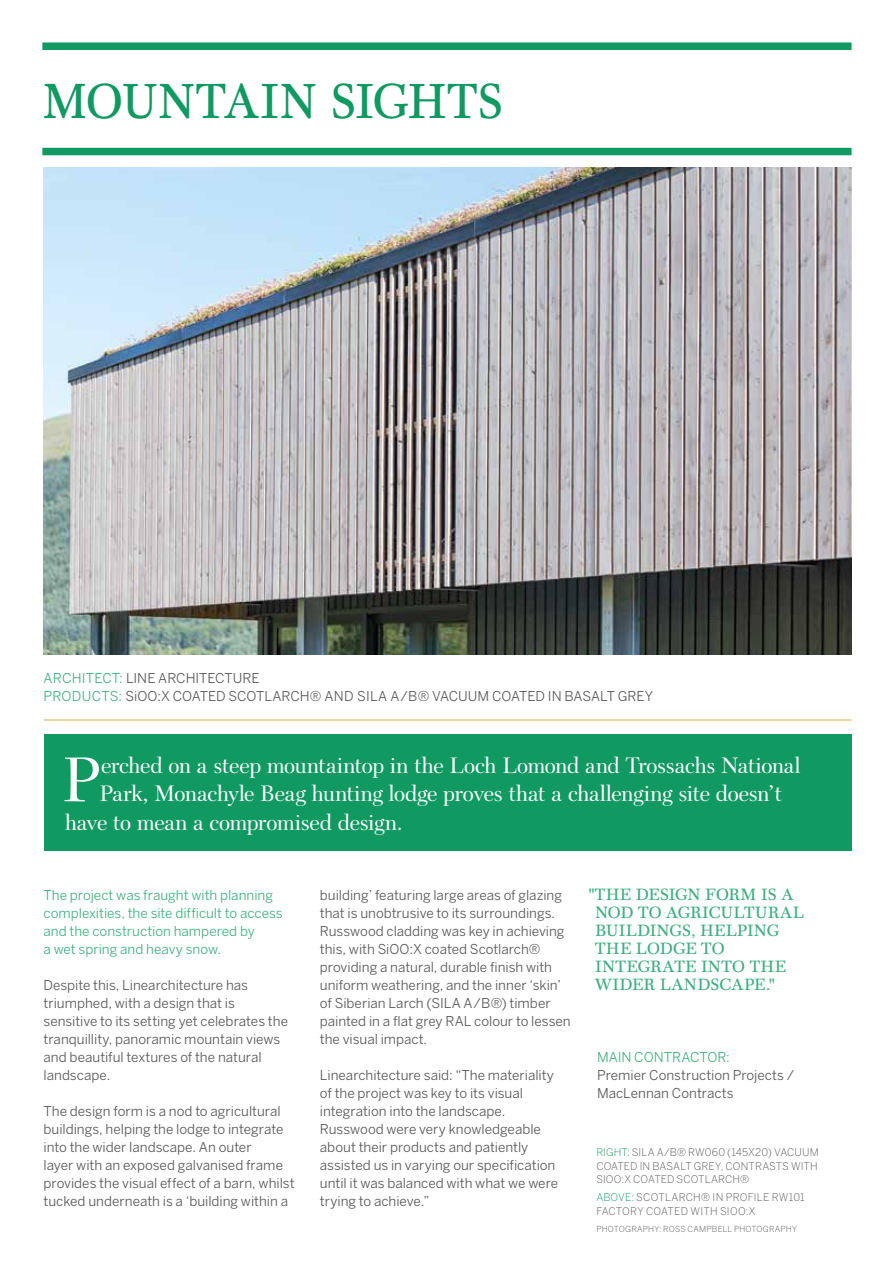
<style>
.page{position:relative;width:893px;height:1263px;background:#fff}
.page>*{position:absolute;margin:0;border:0;box-sizing:border-box;transform-origin:0 0}
.t1{font:63.75px "Scotch FB Display";color:#fff}
.t2{font:49.5px "Scotch FB Text";letter-spacing:-.015em;color:#119962;scale:.95 1}
.t3{font:22.5px "Scotch FB Display";letter-spacing:-.01em;color:#fff}
.t4{font:16.5px/18px "Scotch FB Text";letter-spacing:.015em;color:#41ae82}
.t5{font:13.5px/18px "Benton Sans";color:#575756}
.t6{font:13.5px/18px "Benton Sans";color:#41ae82}
.t7{font:300 10.5px/13.5px "Benton Sans";letter-spacing:.01em;color:#575756;text-align:justify}
.t8{font:300 8.25px "Benton Sans";letter-spacing:.025em;color:#575756}
.s1{color:#41ae82}
.s2{color:#119962}
</style>
<div class="page">
<img style="left:44px;top:167px;width:807px;height:488px">
<div style="left:42px;top:42px;width:810px;height:8px;background:#119962"></div>
<div style="left:42px;top:148px;width:810px;height:7px;background:#119962"></div>
<div style="left:44px;top:734px;width:808px;height:117px;background:#119962"></div>
<hr style="left:44px;top:719px;width:808px;height:2px;background:#e3cc87">
<h2 class="t2" style="left:42px;top:73px;width:487px">MOUNTAIN SIGHTS</h2>
<p class="t5" style="left:44px;top:669px;width:611px"><span class="s1">ARCHITECT:</span> LINE ARCHITECTURE<br><span class="s1">PRODUCTS:</span> SiOO:X COATED SCOTLARCH® AND SILA A/B® VACUUM COATED IN BASALT GREY</p>
<h1 class="t1" style="left:62px;top:743px;width:40px">P</h1>
<h3 class="t3" style="left:101px;top:752px;width:701px">erched on a steep mountaintop in the Loch Lomond and Trossachs National</h3>
<h3 class="t3" style="left:100px;top:781px;width:684px">Park, Monachyle Beag hunting lodge proves that a challenging site doesn’t</h3>
<h3 class="t3" style="left:65px;top:809px;width:339px">have to mean a compromised design.</h3>
<p class="t6" style="left:44px;top:886px;width:241px">The project was fraught with planning complexities, the site difficult to access and the construction hampered by<br>a wet spring and heavy snow.</p>
<p class="t5" style="left:44px;top:976px;width:246px">Despite this, Linearchitecture has triumphed, with a design that is sensitive to its setting yet celebrates the tranquillity, panoramic mountain views and beautiful textures of the natural landscape.</p>
<p class="t5" style="left:44px;top:1102px;width:253px">The design form is a nod to agricultural buildings, helping the lodge to integrate into the wider landscape. An outer<br>layer with an exposed galvanised frame provides the visual effect of a barn, whilst tucked underneath is a ‘building within a</p>
<p class="t5" style="left:320px;top:886px;width:252px">building’ featuring large areas of glazing that is unobtrusive to its surroundings.<br>Russwood cladding was key in achieving this, with SiOO:X coated Scotlarch® providing a natural, durable finish with uniform weathering, and the inner ‘skin’ of Siberian Larch (SILA A/B®) timber painted in a flat grey RAL colour to lessen the visual impact.</p>
<p class="t5" style="left:320px;top:1066px;width:240px">Linearchitecture said: “The materiality of the project was key to its visual integration into the landscape.<br>Russwood were very knowledgeable about their products and patiently assisted us in varying our specification until it was balanced with what we were trying to achieve.”</p>
<p class="t4" style="left:595px;top:886px;width:210px;text-indent:-6px">"THE DESIGN FORM IS A<br>NOD TO AGRICULTURAL<br>BUILDINGS, HELPING<br>THE LODGE TO<br>INTEGRATE INTO THE<br>WIDER LANDSCAPE."</p>
<p class="t6" style="left:597px;top:1048px;width:134px">MAIN CONTRACTOR:</p>
<p class="t5" style="left:597px;top:1066px;width:199px">Premier Construction Projects /<br>MacLennan Contracts</p>
<p class="t7" style="left:596px;top:1145px;width:224px"><span class="s2">RIGHT:</span> SILA A/B® RW060 (145X20) VACUUM COATED IN BASALT GREY, CONTRASTS WITH SIOO:X COATED SCOTLARCH®</p>
<p class="t7" style="left:596px;top:1190px;width:210px"><span class="s2">ABOVE:</span> SCOTLARCH® IN PROFILE RW101<br>FACTORY COATED WITH SIOO:X</p>
<p class="t8" style="left:596px;top:1224px;width:202px">PHOTOGRAPHY: ROSS CAMPBELL PHOTOGRAPHY</p>
</div>
